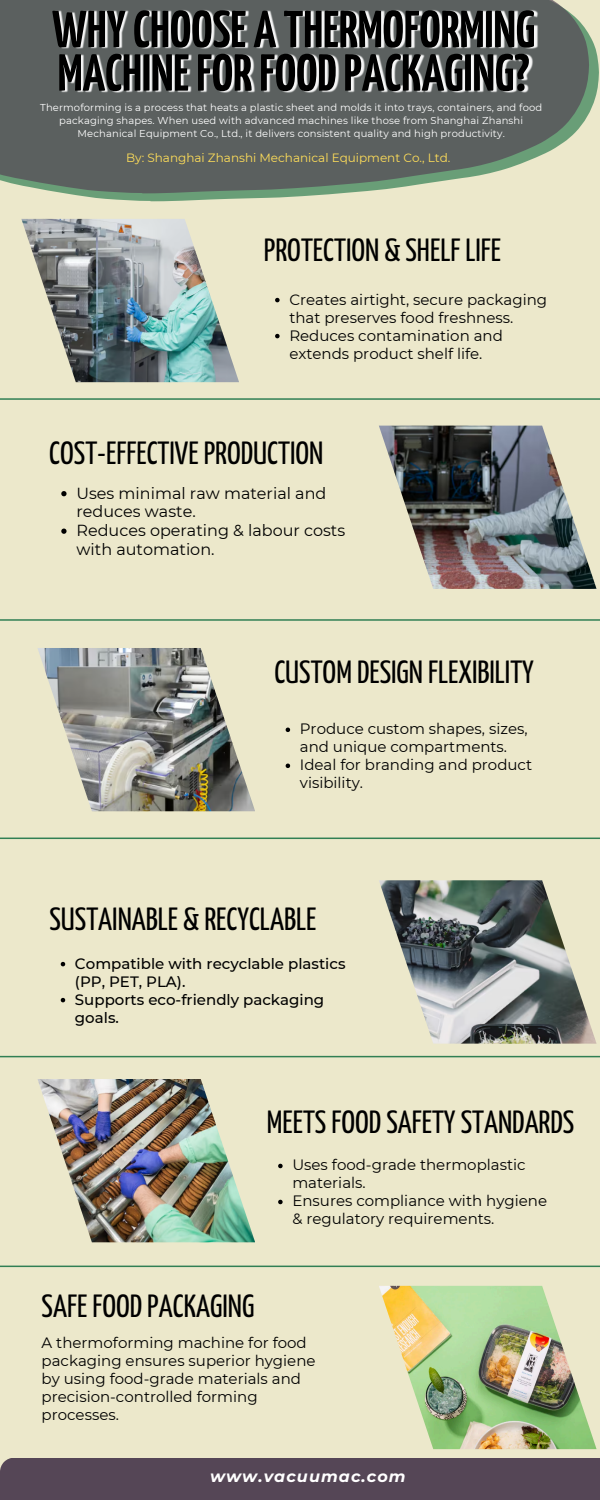
<style>
.page{position:relative;width:600px;height:1500px;background:#ece8cb}
.page>*{position:absolute;margin:0;border:0;box-sizing:border-box;transform-origin:0 0}
.t1{font:700 52px/43.5px "Yanone Kaffeesatz";color:#000}
.t2{font:32px "Yanone Kaffeesatz";color:#000}
.t3{font:16px/18.8px "Montserrat";color:#000}
.t4{font:italic 700 16px "Montserrat";letter-spacing:.065em;color:#fff}
.t5{font:15px/18px "Montserrat";color:#000}
.t6{font:500 15px/18px "Montserrat";color:#000}
.t7{font:12px "Montserrat";color:#ffde59}
.t8{font:10px/12.8px "Montserrat";letter-spacing:.015em;color:#fff;text-align:center}
</style>
<div class="page">
<svg style="left:63px;top:34px;width:536px;height:167px"></svg>
<hr style="left:0;top:398px;width:600px;height:2px;background:#317f54">
<hr style="left:0;top:619px;width:600px;height:2px;background:#317f54">
<hr style="left:0;top:838px;width:600px;height:1px;background:#317f54">
<hr style="left:0;top:1056px;width:600px;height:1px;background:#317f54">
<svg style="left:0;top:0;width:589px;height:193px;background:#68706a"></svg>
<hr style="left:0;top:1266px;width:600px;height:1px;background:#317f54">
<div style="left:0;top:1458px;width:600px;height:42px;background:#554656"></div>
<img style="left:21px;top:219px;width:218px;height:163px">
<img style="left:38px;top:648px;width:217px;height:163px">
<img style="left:379px;top:426px;width:217px;height:163px">
<img style="left:38px;top:1079px;width:217px;height:163px">
<img style="left:379px;top:880px;width:217px;height:164px">
<img style="left:379px;top:1286px;width:217px;height:163px">
<svg style="left:61px;top:491px;width:6px;height:5px"></svg>
<svg style="left:61px;top:529px;width:6px;height:5px"></svg>
<img style="left:51px;top:9px;width:489px;height:93px">
<svg style="left:278px;top:1164px;width:5px;height:4px"></svg>
<svg style="left:278px;top:1200px;width:5px;height:4px"></svg>
<svg style="left:61px;top:962px;width:4px;height:4px"></svg>
<svg style="left:61px;top:998px;width:4px;height:4px"></svg>
<svg style="left:286px;top:728px;width:4px;height:4px"></svg>
<svg style="left:286px;top:764px;width:4px;height:4px"></svg>
<svg style="left:275px;top:298px;width:5px;height:4px"></svg>
<svg style="left:275px;top:334px;width:5px;height:4px"></svg>
<p class="t1" style="left:52px;top:11px;width:485px">WHYCHOOSE A THERMOFORMING<br>MACHINEFORFOODPACKAGING?</p>
<h4 class="t8" style="left:40px;top:101px;width:504px">Thermoforming is a process that heats a plastic sheet and molds it into trays, containers, and food packaging shapes. When used with advanced machines like those from Shanghai Zhanshi<br>Mechanical Equipment Co., Ltd., it delivers consistent quality and high productivity.</h4>
<h4 class="t7" style="left:126px;top:150px;width:326px">By: Shanghai Zhanshi Mechanical Equipment Co., Ltd.</h4>
<h2 class="t2" style="left:264px;top:238px;width:239px">PROTECTION &amp; SHELF LIFE</h2>
<h4 class="t5" style="left:289px;top:290px;width:259px">Creates airtight, secure packaging that preserves food freshness.</h4>
<h4 class="t5" style="left:289px;top:326px;width:215px">Reduces contamination and extends product shelf life.</h4>
<p class="t2" style="left:49px;top:441px;width:276px">COST-EFFECTIVE PRODUCTION</p>
<p class="t3" style="left:76px;top:483px;width:251px">Uses minimal raw material and reduces waste.</p>
<h1 class="t3" style="left:76px;top:521px;width:270px">Reduces operating &amp; labour costs with automation.</h1>
<h4 class="t2" style="left:274px;top:660px;width:261px">CUSTOM DESIGN FLEXIBILITY</h4>
<h4 class="t5" style="left:300px;top:720px;width:229px">Produce custom shapes, sizes, and unique compartments.</h4>
<p class="t5" style="left:300px;top:756px;width:234px">Ideal for branding and product visibility.</p>
<h4 class="t2" style="left:49px;top:906px;width:268px">SUSTAINABLE &amp; RECYCLABLE</h4>
<p class="t6" style="left:75px;top:954px;width:272px">Compatible with recyclable plastics (PP, PET, PLA).</p>
<h2 class="t6" style="left:75px;top:990px;width:251px">Supports eco-friendly packaging goals.</h2>
<h5 class="t2" style="left:267px;top:1109px;width:309px">MEETS FOOD SAFETY STANDARDS</h5>
<h2 class="t5" style="left:292px;top:1156px;width:235px">Uses food-grade thermoplastic materials.</h2>
<h4 class="t5" style="left:292px;top:1192px;width:256px">Ensures compliance with hygiene &amp; regulatory requirements.</h4>
<p class="t2" style="left:42px;top:1294px;width:214px">SAFE FOOD PACKAGING</p>
<h2 class="t5" style="left:42px;top:1334px;width:275px">A thermoforming machine for food packaging ensures superior hygiene by using food-grade materials and precision-controlled forming processes.</h2>
<p class="t4" style="left:210px;top:1467px;width:197px">www.vacuumac.com</p>
</div>
